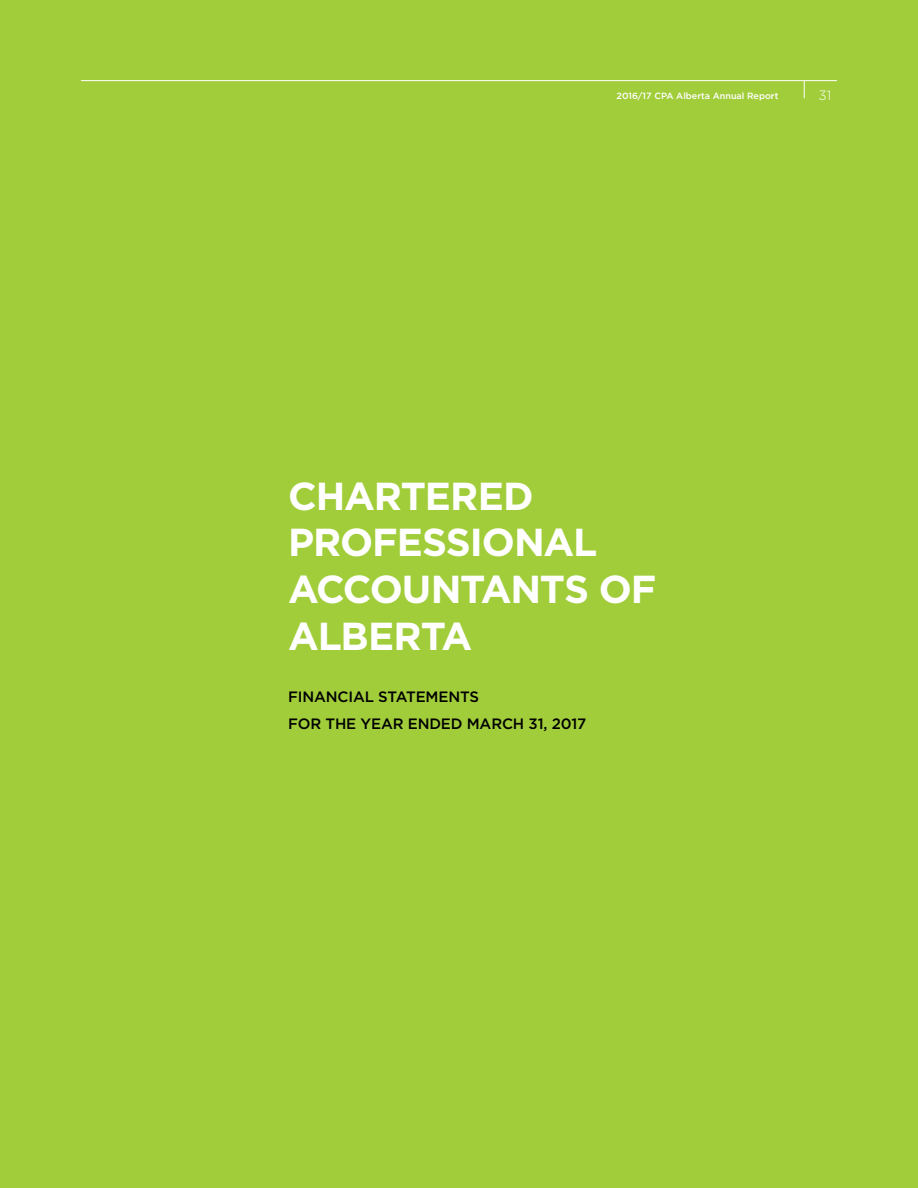
<style>
.page{position:relative;width:918px;height:1188px;background:#a1cd3a}
.page>*{position:absolute;margin:0;border:0;box-sizing:border-box;transform-origin:0 0}
.t1{font:700 39px/46.8px "Gotham";letter-spacing:-.03em;color:#fff}
.t2{font:500 15px/27px "Gotham";letter-spacing:-.01em;color:#000}
.t3{font:300 13.5px "Gotham";color:#fff}
.t4{font:500 9px "Gotham";color:#fff}
</style>
<div class="page">
<hr style="left:81px;top:80px;width:756px;height:1px;background:#fff">
<svg style="left:804px;top:80px;width:1px;height:18px"></svg>
<p class="t4" style="left:616px;top:89px;width:163px">2016/17 CPA Alberta Annual Report</p>
<p class="t3" style="left:819px;top:87px;width:14px">31</p>
<h1 class="t1" style="left:288px;top:472px;width:370px">CHARTERED<br>PROFESSIONAL<br>ACCOUNTANTS OF<br>ALBERTA</h1>
<p class="t2" style="left:288px;top:683px;width:300px">FINANCIAL STATEMENTS<br>FOR THE YEAR ENDED MARCH 31, 2017</p>
</div>
